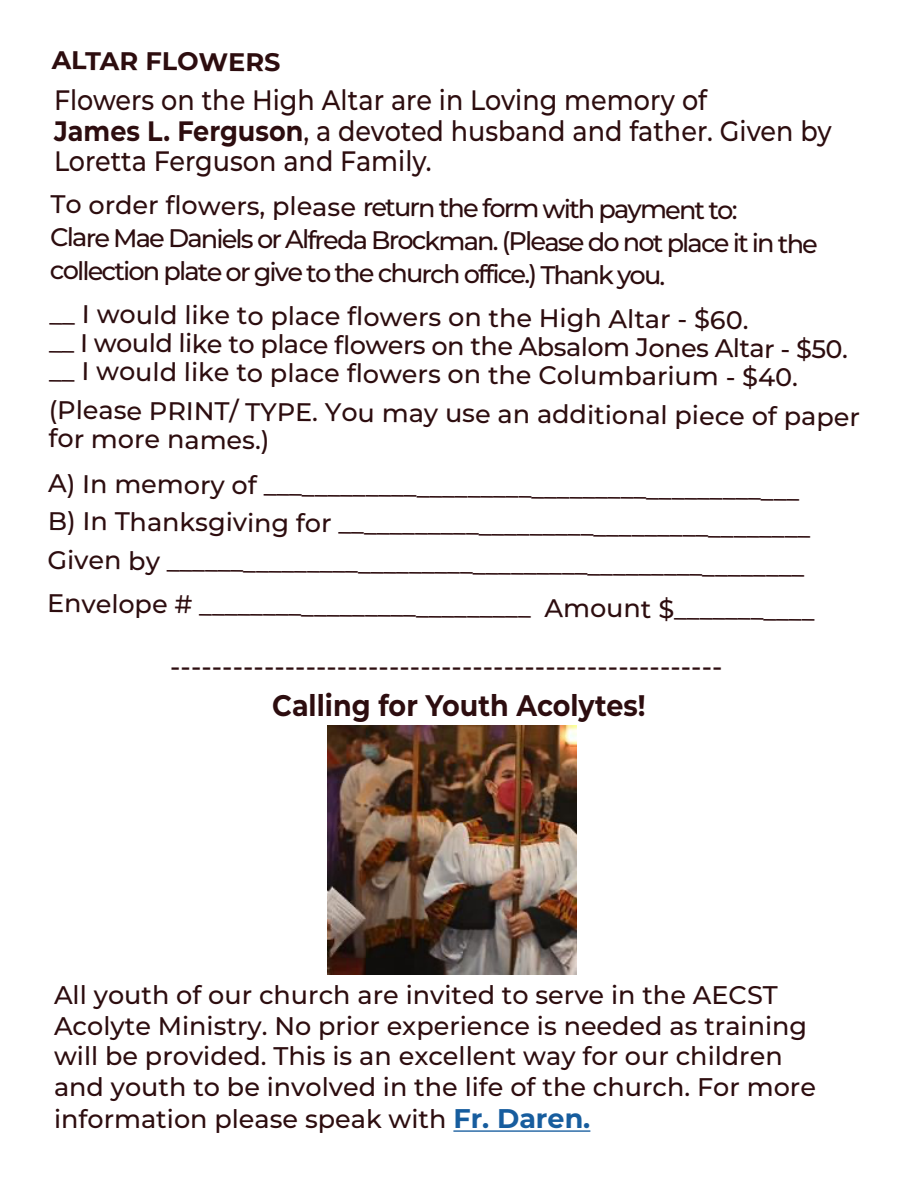
<style>
.page{position:relative;width:918px;height:1188px;background:#fff}
.page>*{position:absolute;margin:0;border:0;box-sizing:border-box;transform-origin:0 0}
.Paragraph_Style_1{font:700 29.7px "Montserrat";color:#2d0d0f;scale:.91 1}
.Paragraph_Style_1-2{font:500 28.05px/30.6px "Montserrat";color:#2d0d0f;scale:.91 1}
.Paragraph_Style_1-3{font:500 27px "Montserrat";color:#2d0d0f}
.Paragraph_Style_1-4{font:500 25.5px/31px "Montserrat";color:#2d0d0f}
.Paragraph_Style_1-5{font:700 25.5px "Montserrat";color:#2d0d0f}
.s1{font-weight:700}
.s2{font-weight:700;font-size:27px;color:#175d9e}
</style>
<div class="page">
<img style="left:328px;top:726px;width:248px;height:248px">
<hr style="left:453px;top:1130px;width:137px;height:2px;background:#175d9e">
<p class="Paragraph_Style_1-5" style="left:52px;top:41px;width:230px;rotate:1deg">ALTAR FLOWERS</p>
<p class="Paragraph_Style_1-2" style="left:54px;top:84px;width:719px">Flowers on the High Altar are in Loving memory of</p>
<p class="Paragraph_Style_1-2" style="left:54px;top:114px;width:856px"><span class="s1">James L. Ferguson</span>, a devoted husband and father. Given by<br>Loretta Ferguson and Family.</p>
<p class="Paragraph_Style_1-4" style="left:51px;top:185px;width:688px;rotate:1deg">To order fl owers, please return the form with payment to:</p>
<p class="Paragraph_Style_1-4" style="left:51px;top:216px;width:769px;line-height:33.8px;rotate:1deg">Clare Mae Daniels or Alfreda Brockman. (Please do not place it in the collection plate or give to the church office.) Thank you.</p>
<p class="Paragraph_Style_1-4" style="left:50px;top:294px;width:700px;rotate:1deg">__ I would like to place fl owers on the High Altar - $60.</p>
<p class="Paragraph_Style_1-4" style="left:50px;top:322px;width:800px;rotate:1deg">__ I would like to place fl owers on the Absalom Jones Altar - $50.</p>
<p class="Paragraph_Style_1-4" style="left:50px;top:351px;width:750px;rotate:1deg">__ I would like to place fl owers on the Columbarium - $40.</p>
<p class="Paragraph_Style_1-4" style="left:49px;top:390px;width:813px;rotate:1deg">(Please PRINT/ TYPE. You may use an additional piece of paper for more names.)</p>
<p class="Paragraph_Style_1-4" style="left:49px;top:463px;width:753px;rotate:1deg">A) In memory of __________________________________________</p>
<p class="Paragraph_Style_1-4" style="left:48px;top:501px;width:764px;rotate:1deg">B) In Thanksgiving for _____________________________________</p>
<p class="Paragraph_Style_1-4" style="left:48px;top:540px;width:758px;rotate:1deg">Given by __________________________________________________</p>
<p class="Paragraph_Style_1-4" style="left:48px;top:584px;width:769px;rotate:1deg">Envelope # __________________________ Amount $___________</p>
<p class="Paragraph_Style_1-3" style="left:170px;top:647px;width:554px">-----------------------------------------------------</p>
<p class="Paragraph_Style_1" style="left:272px;top:684px;width:412px">Calling for Youth Acolytes!</p>
<p class="Paragraph_Style_1-4" style="left:54px;top:979px;width:763px">All youth of our church are invited to serve in the AECST Acolyte Ministry. No prior experience is needed as training will be provided. This is an excellent way for our children and youth to be involved in the life of the church. For more information please speak with <span class="s2">Fr. Daren.</span></p>
</div>
